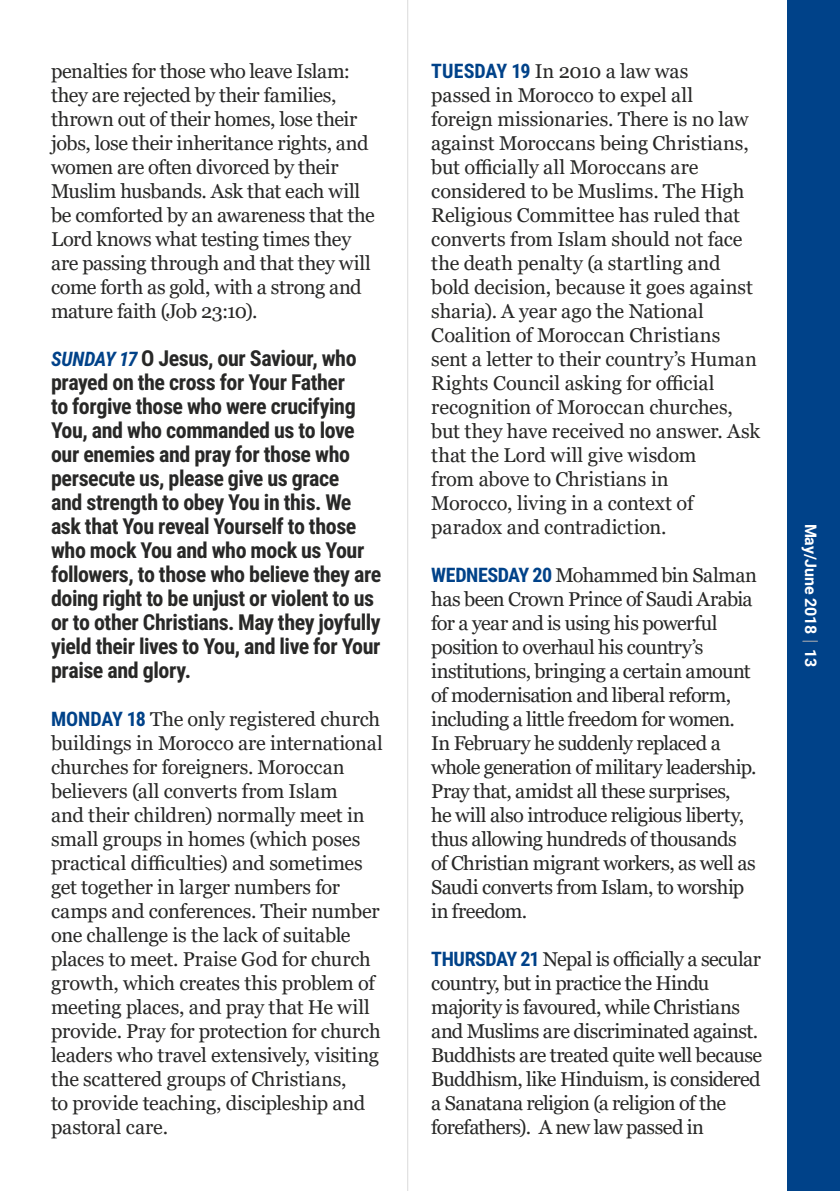
<style>
.page{position:relative;width:840px;height:1191px;background:#fff}
.page>*{position:absolute;margin:0;border:0;box-sizing:border-box;transform-origin:0 0}
.t1{font:700 22px/24px "Roboto Condensed";letter-spacing:-.02em;color:#282827}
.t2{font:20px/24px "Georgia";letter-spacing:-.02em;color:#282827}
.t3{font:700 16px "Roboto";letter-spacing:-.01em;color:#fff}
.s1{font-style:italic;font-size:20px;color:#004289}
.s2{font-family:"Roboto Condensed";font-weight:700;color:#004289}
</style>
<div class="page">
<div style="left:787px;top:0;width:52px;height:1191px;background:#004289"></div>
<svg style="left:802px;top:640px;width:15px;height:1px"></svg>
<hr style="left:407px;top:0;width:1px;height:1191px;background:#dadada">
<p class="t2" style="left:51px;top:59px;width:325px">penalties for those who leave Islam: they are rejected by their families, thrown out of their homes, lose their jobs, lose their inheritance rights, and women are often divorced by their Muslim husbands. Ask that each will be comforted by an awareness that the Lord knows what testing times they are passing through and that they will come forth as gold, with a strong and mature faith (Job 23:10).</p>
<p class="t1" style="left:51px;top:345px;width:331px"><span class="s1">SUNDAY 17</span> O Jesus, our Saviour, who prayed on the cross for Your Father<br>to forgive those who were crucifying You, and who commanded us to love our enemies and pray for those who persecute us, please give us grace<br>and strength to obey You in this. We ask that You reveal Yourself to those who mock You and who mock us Your followers, to those who believe they are doing right to be unjust or violent to us or to other Christians. May they joyfully yield their lives to You, and live for Your praise and glory.</p>
<p class="t2" style="left:51px;top:707px;width:333px"><span class="s2">MONDAY 18</span> The only registered church buildings in Morocco are international churches for foreigners. Moroccan believers (all converts from Islam<br>and their children) normally meet in small groups in homes (which poses practical difficulties) and sometimes get together in larger numbers for camps and conferences. Their number one challenge is the lack of suitable places to meet. Praise God for church growth, which creates this problem of meeting places, and pray that He will provide. Pray for protection for church leaders who travel extensively, visiting the scattered groups of Christians,<br>to provide teaching, discipleship and pastoral care.</p>
<p class="t2" style="left:431px;top:59px;width:330px"><span class="s2">TUESDAY 19</span> In 2010 a law was<br>passed in Morocco to expel all<br>foreign missionaries. There is no law against Moroccans being Christians, but officially all Moroccans are considered to be Muslims. The High Religious Committee has ruled that converts from Islam should not face the death penalty (a startling and bold decision, because it goes against sharia). A year ago the National Coalition of Moroccan Christians sent a letter to their country’s Human Rights Council asking for official recognition of Moroccan churches, but they have received no answer. Ask that the Lord will give wisdom<br>from above to Christians in<br>Morocco, living in a context of paradox and contradiction.</p>
<p class="t2" style="left:431px;top:563px;width:327px"><span class="s2">WEDNESDAY 20</span> Mohammed bin Salman has been Crown Prince of Saudi Arabia for a year and is using his powerful position to overhaul his country’s institutions, bringing a certain amount of modernisation and liberal reform, including a little freedom for women.<br>In February he suddenly replaced a whole generation of military leadership.<br>Pray that, amidst all these surprises,<br>he will also introduce religious liberty, thus allowing hundreds of thousands of Christian migrant workers, as well as Saudi converts from Islam, to worship in freedom.</p>
<p class="t2" style="left:431px;top:947px;width:332px"><span class="s2">THURSDAY 21</span> Nepal is officially a secular country, but in practice the Hindu majority is favoured, while Christians and Muslims are discriminated against.<br>Buddhists are treated quite well because Buddhism, like Hinduism, is considered a Sanatana religion (a religion of the forefathers). A new law passed in</p>
<p class="t3" style="left:821px;top:523px;width:145px;rotate:90deg">May/June 2018 13</p>
</div>
